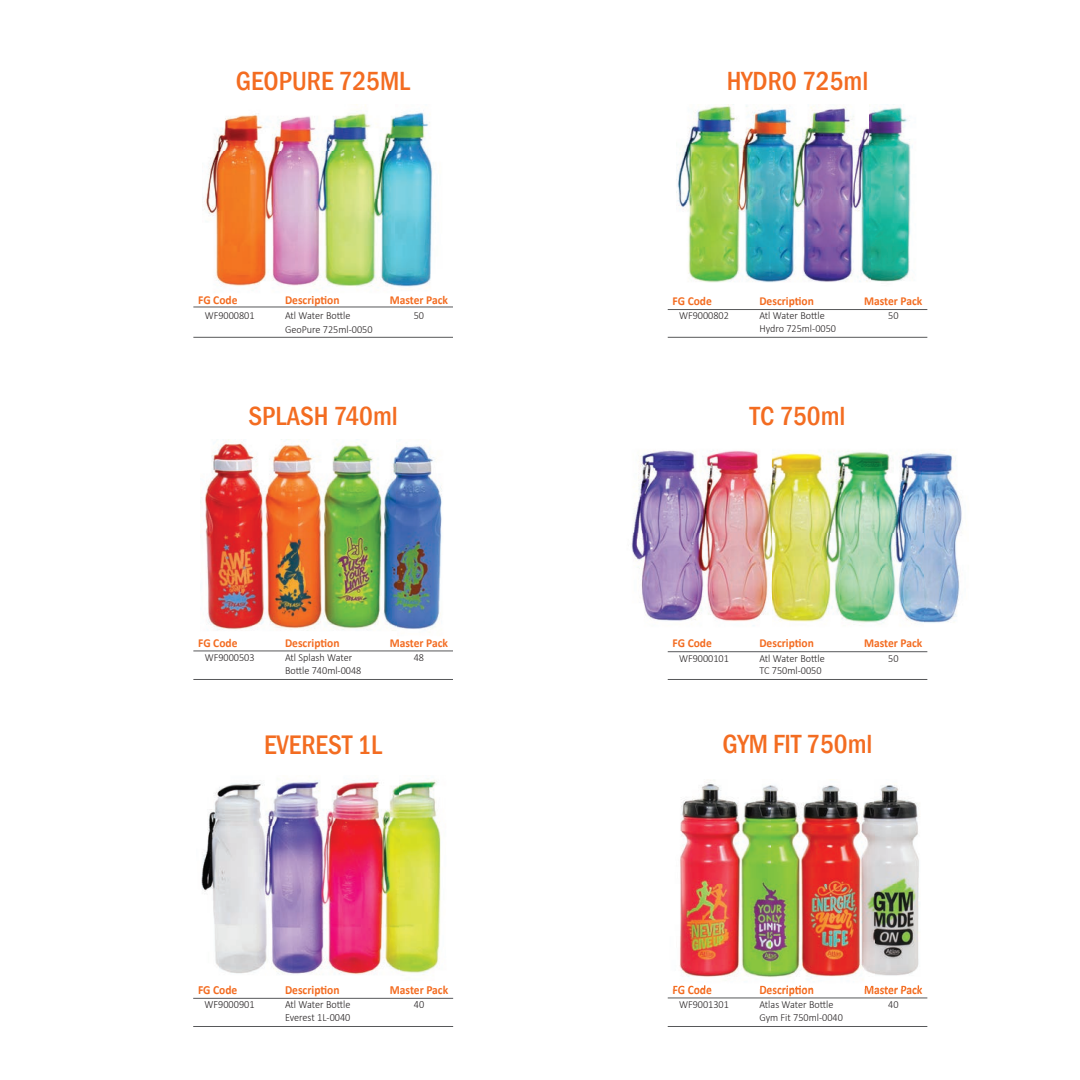
<style>
.page{position:relative;width:1080px;height:1080px;background:#fff}
.page>*{position:absolute;margin:0;border:0;box-sizing:border-box;transform-origin:0 0}
.t1{font:500 condensed 27.6px "Franklin Gothic";color:#f36c21}
.t2{font:500 condensed 27px "Franklin Gothic";color:#f36c21}
.t3{font:700 12.45px "Calibri";color:#f36c21;scale:.93 1}
.t4{font:700 12.15px "Calibri";color:#f36c21;scale:.94 1}
.t5{font:300 11.1px "Calibri";color:#231f20;scale:.93 1}
.t6{font:300 10.8px "Calibri";color:#231f20;scale:.94 1}
</style>
<div class="page">
<hr style="left:668px;top:651px;width:259px;height:1px;background:#57585a">
<hr style="left:668px;top:679px;width:259px;height:1px;background:#57585a">
<img style="left:631px;top:450px;width:331px;height:176px">
<hr style="left:668px;top:309px;width:259px;height:1px;background:#57585a">
<hr style="left:668px;top:337px;width:259px;height:1px;background:#57585a">
<img style="left:677px;top:105px;width:236px;height:178px">
<img style="left:204px;top:105px;width:229px;height:184px">
<hr style="left:193px;top:337px;width:260px;height:1px;background:#57585a">
<hr style="left:193px;top:307px;width:260px;height:1px;background:#57585a">
<hr style="left:193px;top:998px;width:260px;height:1px;background:#57585a">
<hr style="left:193px;top:1026px;width:260px;height:1px;background:#57585a">
<img style="left:201px;top:780px;width:240px;height:195px">
<hr style="left:668px;top:998px;width:259px;height:1px;background:#57585a">
<img style="left:680px;top:782px;width:194px;height:154px">
<img style="left:874px;top:785px;width:46px;height:191px">
<img style="left:679px;top:936px;width:93px;height:42px">
<img style="left:772px;top:936px;width:102px;height:44px">
<img style="left:673px;top:985px;width:249px;height:4px">
<hr style="left:668px;top:1026px;width:259px;height:1px;background:#57585a">
<hr style="left:193px;top:651px;width:260px;height:1px;background:#57585a">
<hr style="left:193px;top:679px;width:260px;height:1px;background:#57585a">
<img style="left:205px;top:440px;width:237px;height:191px">
<h2 class="t2" style="left:236px;top:64px;width:176px">GEOPURE 725ML</h2>
<h2 class="t2" style="left:727px;top:64px;width:143px">HYDRO 725ml</h2>
<p class="t4" style="left:198px;top:292px;width:43px">FG Code</p>
<p class="t4" style="left:285px;top:292px;width:59px">Description</p>
<p class="t4" style="left:390px;top:292px;width:64px">Master Pack</p>
<p class="t6" style="left:205px;top:309px;width:55px">WF9000801</p>
<p class="t6" style="left:285px;top:309px;width:71px">Atl Water Bottle</p>
<p class="t6" style="left:414px;top:309px;width:13px">50</p>
<p class="t6" style="left:285px;top:323px;width:95px">GeoPure 725ml-0050</p>
<p class="t4" style="left:673px;top:293px;width:43px">FG Code</p>
<p class="t4" style="left:759px;top:293px;width:59px">Description</p>
<p class="t4" style="left:864px;top:293px;width:64px">Master Pack</p>
<p class="t6" style="left:679px;top:309px;width:55px">WF9000802</p>
<p class="t6" style="left:759px;top:309px;width:71px">Atl Water Bottle</p>
<p class="t6" style="left:888px;top:309px;width:13px">50</p>
<p class="t6" style="left:759px;top:322px;width:83px">Hydro 725ml-0050</p>
<h2 class="t2" style="left:248px;top:398px;width:151px">SPLASH 740ml</h2>
<h2 class="t2" style="left:750px;top:398px;width:97px">TC 750ml</h2>
<p class="t4" style="left:198px;top:634px;width:43px">FG Code</p>
<p class="t4" style="left:285px;top:634px;width:59px">Description</p>
<p class="t4" style="left:390px;top:634px;width:64px">Master Pack</p>
<p class="t6" style="left:205px;top:651px;width:55px">WF9000503</p>
<p class="t6" style="left:285px;top:651px;width:73px">Atl Splash Water</p>
<p class="t6" style="left:414px;top:651px;width:13px">48</p>
<p class="t6" style="left:285px;top:663px;width:83px">Bottle 740ml-0048</p>
<p class="t4" style="left:673px;top:635px;width:43px">FG Code</p>
<p class="t4" style="left:759px;top:635px;width:59px">Description</p>
<p class="t4" style="left:864px;top:635px;width:64px">Master Pack</p>
<p class="t6" style="left:679px;top:651px;width:55px">WF9000101</p>
<p class="t6" style="left:759px;top:651px;width:71px">Atl Water Bottle</p>
<p class="t6" style="left:888px;top:651px;width:13px">50</p>
<p class="t6" style="left:759px;top:664px;width:68px">TC 750ml-0050</p>
<h1 class="t1" style="left:264px;top:727px;width:120px">EVEREST 1L</h1>
<h2 class="t2" style="left:723px;top:727px;width:151px">GYM FIT 750ml</h2>
<p class="t3" style="left:198px;top:981px;width:44px">FG Code</p>
<p class="t3" style="left:285px;top:981px;width:60px">Description</p>
<p class="t3" style="left:390px;top:981px;width:64px">Master Pack</p>
<p class="t5" style="left:205px;top:998px;width:55px">WF9000901</p>
<p class="t5" style="left:285px;top:998px;width:72px">Atl Water Bottle</p>
<p class="t5" style="left:414px;top:998px;width:13px">40</p>
<p class="t5" style="left:285px;top:1011px;width:72px">Everest 1L-0040</p>
<p class="t4" style="left:673px;top:981px;width:43px">FG Code</p>
<p class="t4" style="left:759px;top:981px;width:59px">Description</p>
<p class="t4" style="left:864px;top:981px;width:64px">Master Pack</p>
<p class="t6" style="left:679px;top:998px;width:55px">WF9001301</p>
<p class="t6" style="left:759px;top:998px;width:80px">Atlas Water Bottle</p>
<p class="t6" style="left:888px;top:998px;width:13px">40</p>
<p class="t6" style="left:759px;top:1010px;width:90px">Gym Fit 750ml-0040</p>
</div>
